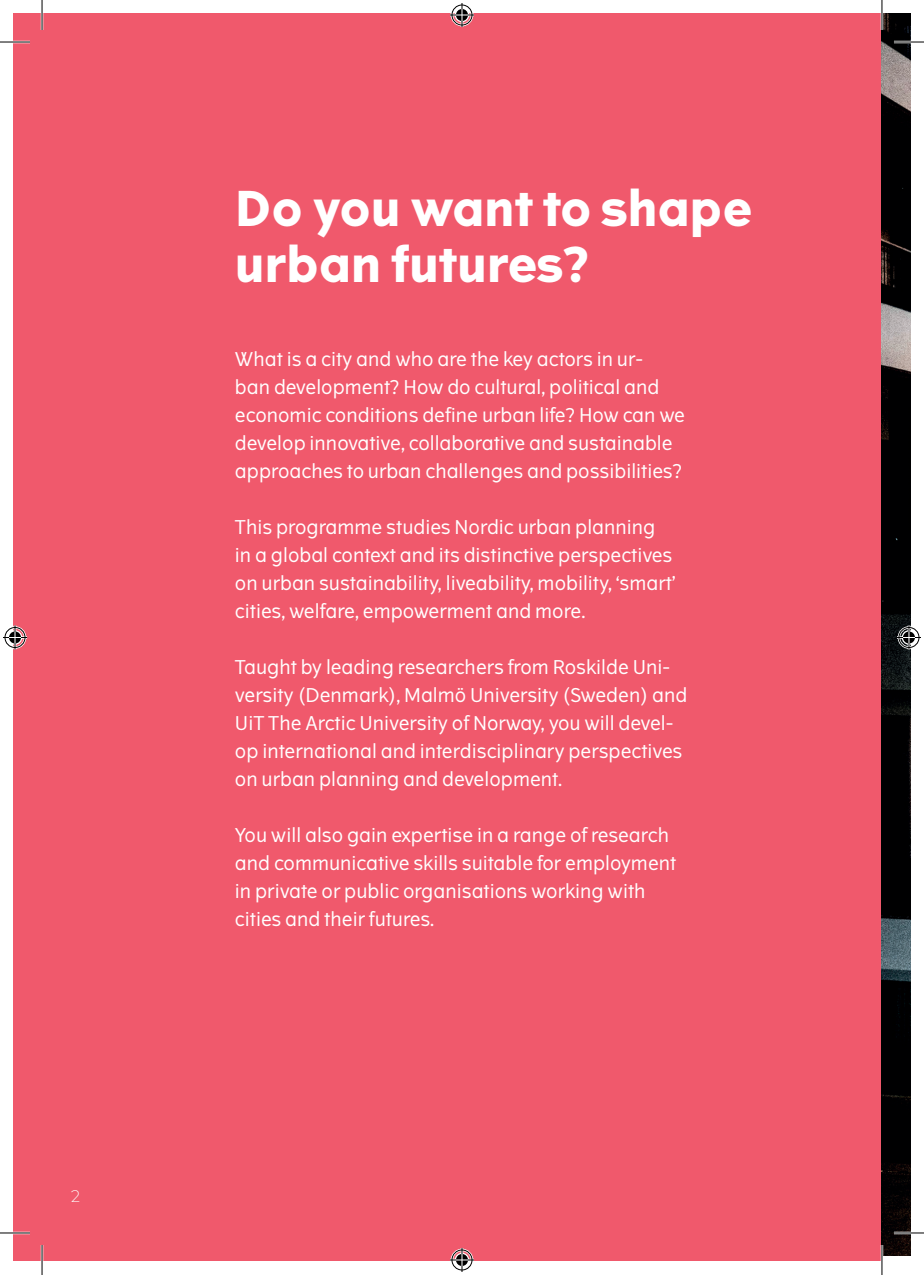
<style>
.page{position:relative;width:924px;height:1275px;background:#fff}
.page>*{position:absolute;margin:0;border:0;box-sizing:border-box;transform-origin:0 0}
.t1{font:700 48px/56px "The Wave";color:#fff}
.t2{font:19px/28px "The Wave";color:#fff}
.t3{font:300 16px "The Wave";color:#fff}
</style>
<div class="page">
<div style="left:14px;top:14px;width:867px;height:1247px;background:#f0596c"></div>
<img style="left:881px;top:14px;width:28px;height:1241px">
<hr style="left:0;top:41px;width:30px;height:2px;background:#fff">
<hr style="left:893px;top:41px;width:30px;height:2px;background:#fff">
<hr style="left:0;top:1231px;width:30px;height:3px;background:#fff">
<hr style="left:893px;top:1231px;width:30px;height:3px;background:#fff">
<hr style="left:41px;top:0;width:2px;height:30px;background:#fff">
<hr style="left:41px;top:1245px;width:2px;height:30px;background:#fff">
<hr style="left:880px;top:0;width:2px;height:30px;background:#fff">
<hr style="left:880px;top:1245px;width:2px;height:30px;background:#fff">
<hr style="left:0;top:42px;width:30px;height:1px;background:#000">
<hr style="left:893px;top:42px;width:30px;height:1px;background:#000">
<hr style="left:0;top:1232px;width:30px;height:1px;background:#000">
<hr style="left:893px;top:1232px;width:30px;height:1px;background:#000">
<hr style="left:42px;top:0;width:1px;height:30px;background:#000">
<hr style="left:42px;top:1245px;width:1px;height:30px;background:#000">
<hr style="left:881px;top:0;width:1px;height:30px;background:#000">
<hr style="left:881px;top:1245px;width:1px;height:30px;background:#000">
<svg style="left:450px;top:3px;width:24px;height:24px"></svg>
<svg style="left:450px;top:1248px;width:24px;height:24px"></svg>
<svg style="left:3px;top:625px;width:24px;height:24px"></svg>
<svg style="left:896px;top:625px;width:24px;height:24px"></svg>
<p class="t3" style="left:70px;top:1185px;width:11px">2</p>
<h1 class="t1" style="left:235px;top:182px;width:519px">Do you want to shape urban futures?</h1>
<p class="t2" style="left:235px;top:345px;width:451px">What is a city and who are the key actors in ur-<br>ban development? How do cultural, political and economic conditions define urban life? How can we develop innovative, collaborative and sustainable approaches to urban challenges and possibilities?</p>
<p class="t2" style="left:235px;top:513px;width:442px">This programme studies Nordic urban planning in a global context and its distinctive perspectives on urban sustainability, liveability, mobility, ‘smart’ cities, welfare, empowerment and more.</p>
<p class="t2" style="left:235px;top:653px;width:453px">Taught by leading researchers from Roskilde Uni&shy;versity (Denmark), Malmö University (Sweden) and UiT The Arctic University of Norway, you will devel&shy;op international and interdisciplinary perspectives on urban planning and development.</p>
<p class="t2" style="left:235px;top:821px;width:443px">You will also gain expertise in a range of research and communicative skills suitable for employment in private or public organisations working with cities and their futures.</p>
</div>
